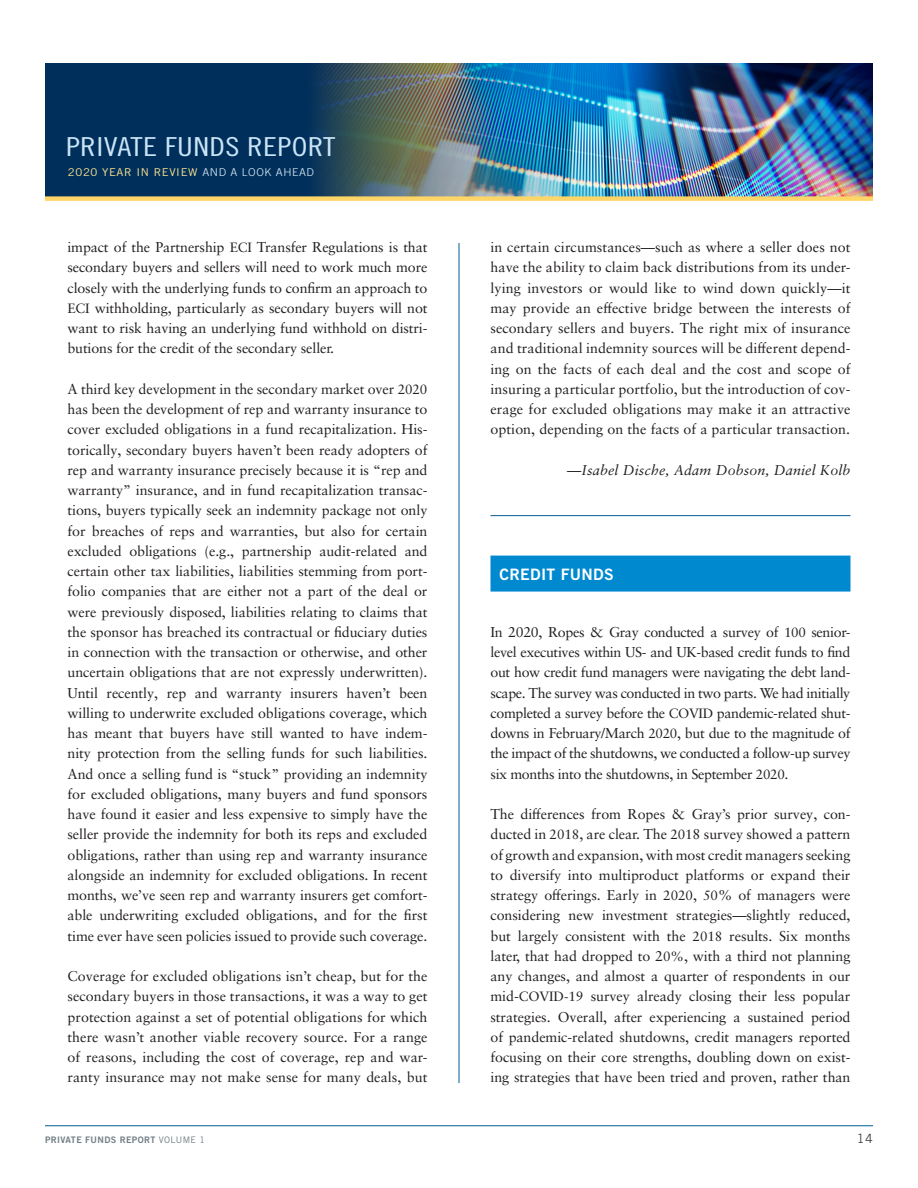
<style>
.page{position:relative;width:918px;height:1188px;background:#fff}
.page>*{position:absolute;margin:0;border:0;box-sizing:border-box;transform-origin:0 0}
.t1{font:26.1px "Trade Gothic LT Pro Cn 18";letter-spacing:.01em;color:#cae4f5;scale:1.2 1}
.PE_HEAD__K_O{font:15.75px "Trade Gothic LT Pro Bd 2";letter-spacing:.02em;color:#fff}
.PE_BODY{font:14.25px/20.2px "Sabon LT Pro";letter-spacing:-.005em;color:#231f20;text-align:justify}
.PE_BODY-2{font:italic 14.25px "Sabon LT Pro";letter-spacing:.01em;color:#231f20}
.t2{font:12.75px "Trade Gothic LT Pro";color:#3e3e3f}
.t3{font:10.8px "Trade Gothic LT Pro";letter-spacing:.055em;color:#ffe68f;scale:1.05 1}
.t4{font:9px "Trade Gothic LT Pro Bd 2";letter-spacing:.04em;color:#717d83}
.s1{font-weight:300;color:#e3f1fa}
.s2{font-size:13.5px}
.s3{font-family:"Trade Gothic LT Pro"}
</style>
<div class="page">
<hr style="left:45px;top:1125px;width:828px;height:1px;background:#005d95">
<div style="left:45px;top:63px;width:828px;height:136px;background:#002f5c"></div>
<img style="left:316px;top:63px;width:557px;height:133px">
<div style="left:45px;top:196px;width:828px;height:5px;background:#fed667"></div>
<hr style="left:459px;top:243px;width:1px;height:840px;background:#005d95">
<div style="left:490px;top:556px;width:360px;height:36px;background:#0089cf"></div>
<hr style="left:490px;top:515px;width:360px;height:1px;background:#005d95">
<h1 class="t1" style="left:66px;top:131px;width:226px">PRIVATE FUNDS REPORT</h1>
<p class="t3" style="left:68px;top:165px;width:236px">2020 YEAR IN REVIEW <span class="s1">AND A LOOK AHEAD</span></p>
<p class="PE_BODY" style="left:68px;top:237px;width:362px">impact of the Partnership <span class="s2">ECI</span> Transfer Regulations is that secondary buyers and sellers will need to work much more closely with the underlying funds to confirm an approach to <span class="s2">ECI</span> withholding, particularly as secondary buyers will not want to risk having an underlying fund withhold on distri&shy;butions for the credit of the secondary seller.</p>
<p class="PE_BODY" style="left:68px;top:378px;width:362px">A third key development in the secondary market over <span class="s2">2020 </span>has been the development of rep and warranty insurance to cover excluded obligations in a fund recapitalization. His&shy;torically, secondary buyers haven’t been ready adopters of rep and warranty insurance precisely because it is “rep and warranty” insurance, and in fund recapitalization transac&shy;tions, buyers typically seek an indemnity package not only for breaches of reps and warranties, but also for certain excluded obligations (e.g., partnership audit-related and certain other tax liabilities, liabilities stemming from port&shy;folio companies that are either not a part of the deal or were previously disposed, liabilities relating to claims that the sponsor has breached its contractual or fiduciary duties in connection with the transaction or otherwise, and other uncertain obligations that are not expressly underwritten).<br>Until recently, rep and warranty insurers haven’t been willing to underwrite excluded obligations coverage, which has meant that buyers have still wanted to have indem&shy;nity protection from the selling funds for such liabilities.<br>And once a selling fund is “stuck” providing an indemnity for excluded obligations, many buyers and fund sponsors have found it easier and less expensive to simply have the seller provide the indemnity for both its reps and excluded obligations, rather than using rep and warranty insurance alongside an indemnity for excluded obligations. In recent months, we’ve seen rep and warranty insurers get comfort&shy;able underwriting excluded obligations, and for the first time ever have seen policies issued to provide such coverage.</p>
<p class="PE_BODY" style="left:68px;top:966px;width:362px">Coverage for excluded obligations isn’t cheap, but for the secondary buyers in those transactions, it was a way to get protection against a set of potential obligations for which there wasn’t another viable recovery source. For a range of reasons, including the cost of coverage, rep and war&shy;ranty insurance may not make sense for many deals, but</p>
<p class="t4" style="left:45px;top:1134px;width:162px">PRIVATE FUNDS REPORT <span class="s3">VOLUME 1</span></p>
<p class="PE_BODY" style="left:490px;top:237px;width:362px">in certain circumstances—such as where a seller does not have the ability to claim back distributions from its under&shy;lying investors or would like to wind down quickly—it may provide an effective bridge between the interests of secondary sellers and buyers. The right mix of insurance and traditional indemnity sources will be different depend&shy;ing on the facts of each deal and the cost and scope of insuring a particular portfolio, but the introduction of cov&shy;erage for excluded obligations may make it an attractive option, depending on the facts of a particular transaction.</p>
<p class="PE_BODY-2" style="left:567px;top:461px;width:285px">—Isabel Dische, Adam Dobson, Daniel Kolb</p>
<p class="PE_HEAD__K_O" style="left:500px;top:565px;width:116px">CREDIT FUNDS</p>
<p class="PE_BODY" style="left:490px;top:621px;width:362px">In 2020, Ropes &amp; Gray conducted a survey of <span class="s2">100</span> senior&shy;level executives within US- and UK-based credit funds to find out how credit fund managers were navigating the debt land&shy;scape. The survey was conducted in two parts. We had initially completed a survey before the <span class="s2">COVID</span> pandemic-related shut&shy;downs in February/March <span class="s2">2020</span>, but due to the magnitude of the impact of the shutdowns, we conducted a follow-up survey six months into the shutdowns, in September <span class="s2">2020</span>.</p>
<p class="PE_BODY" style="left:490px;top:804px;width:362px">The differences from Ropes &amp; Gray’s prior survey, con&shy;ducted in <span class="s2">2018</span>, are clear. The <span class="s2">201</span>8 survey showed a pattern of growth and expansion, with most credit managers seeking to diversify into multiproduct platforms or expand their strategy offerings. Early in <span class="s2">2020</span>, <span class="s2">50</span>% of managers were considering new investment strategies—slightly reduced, but largely consistent with the <span class="s2">2018</span> results. Six months later, that had dropped to 2<span class="s2">0%</span>, with a third not planning any changes, and almost a quarter of respondents in our mid-<span class="s2">COVID-19</span> survey already closing their less popular strategies. Overall, after experiencing a sustained period of pandemic-related shutdowns, credit managers reported focusing on their core strengths, doubling down on exist&shy;ing strategies that have been tried and proven, rather than</p>
<p class="t2" style="left:857px;top:1131px;width:18px">14</p>
</div>
